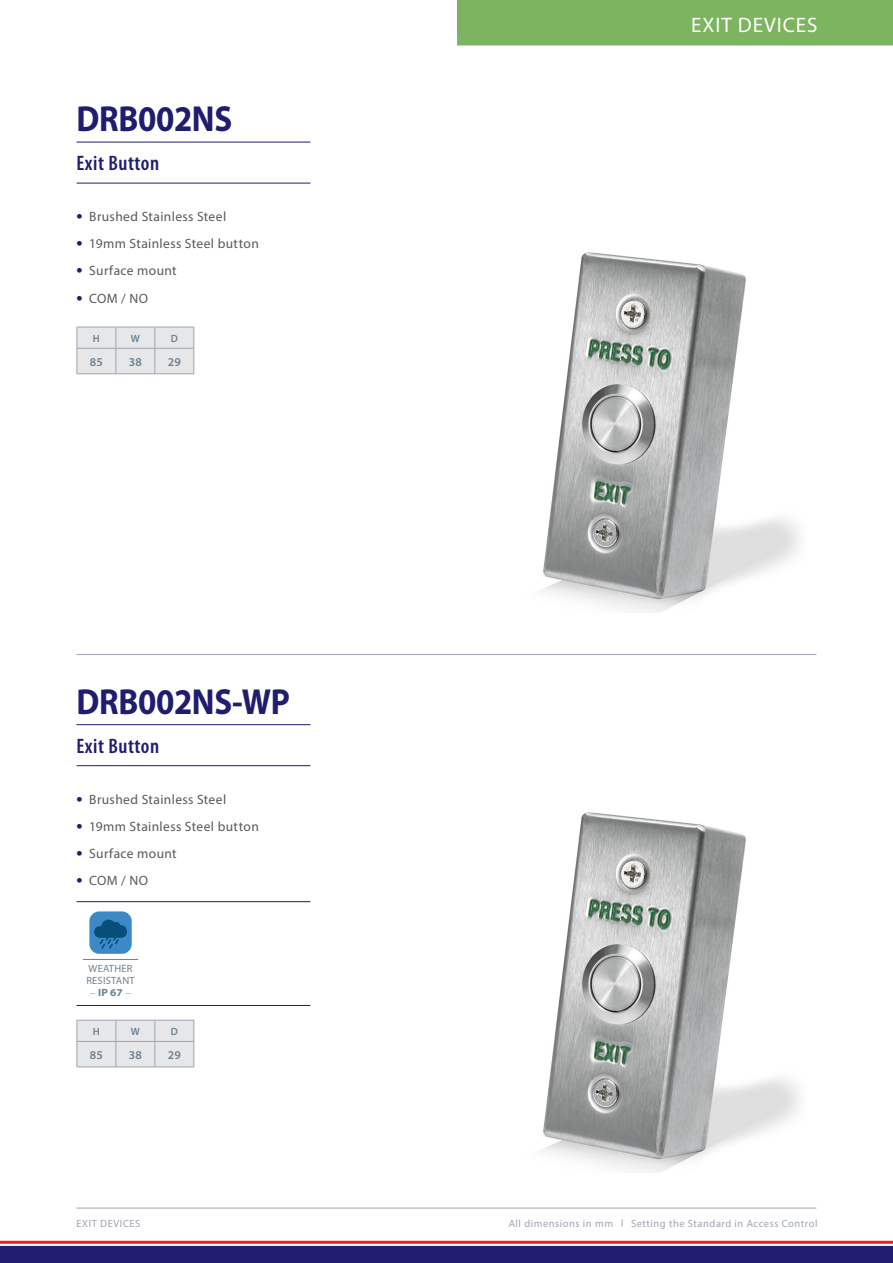
<style>
.page{position:relative;width:893px;height:1263px;background:#fff}
.page>*{position:absolute;margin:0;border:0;box-sizing:border-box;transform-origin:0 0}
.t1{font:700 36.3px "Myriad Pro";letter-spacing:-.01em;color:#201c70;scale:.91 1}
.t2{font:600 condensed 21px "Myriad Pro";letter-spacing:.025em;color:#201c70}
.t3{font:21px "Myriad Pro";letter-spacing:.045em;color:#fff}
.t4{font:13.5px "Myriad Pro";letter-spacing:.03em;color:#57585a}
.t5{font:600 12px "Myriad Pro";letter-spacing:.025em;color:#6c8191}
.t6{font:10.5px "Myriad Pro";letter-spacing:.05em;color:#9ea5b0}
.t7{font:10.5px/12px "Myriad Pro";letter-spacing:.02em;color:#6c8191;text-align:center}
.t8{font:600 10.5px "Myriad Pro";color:#6c8191}
.s1{font-weight:700;font-size:18px;color:#201c70}
.s2{font-weight:300}
.s3{font-weight:700;font-stretch:semi-expanded}
</style>
<div class="page">
<div style="left:457px;top:0;width:436px;height:46px;background:#7db45f"></div>
<hr style="left:77px;top:654px;width:739px;height:1px;background:#9ea5b0">
<img style="left:541px;top:252px;width:258px;height:360px">
<img style="left:541px;top:812px;width:258px;height:361px">
<hr style="left:77px;top:142px;width:233px;height:1px;background:#201c70">
<hr style="left:77px;top:183px;width:233px;height:1px;background:#201c70">
<svg style="left:77px;top:328px;width:117px;height:45px;background:#e2e3e6"></svg>
<hr style="left:77px;top:373px;width:39px;height:1px;background:#9ea5b0">
<hr style="left:116px;top:373px;width:39px;height:1px;background:#9ea5b0">
<hr style="left:155px;top:373px;width:39px;height:1px;background:#9ea5b0">
<hr style="left:77px;top:327px;width:39px;height:1px;background:#9ea5b0">
<hr style="left:116px;top:327px;width:39px;height:1px;background:#9ea5b0">
<hr style="left:155px;top:327px;width:39px;height:1px;background:#9ea5b0">
<hr style="left:77px;top:724px;width:233px;height:1px;background:#201c70">
<hr style="left:77px;top:765px;width:233px;height:1px;background:#201c70">
<hr style="left:77px;top:1005px;width:233px;height:1px;background:#201c70">
<hr style="left:77px;top:901px;width:233px;height:1px;background:#201c70">
<div style="left:89px;top:911px;width:43px;height:43px;background:#3d89c8;border-radius:10px"></div>
<svg style="left:94px;top:919px;width:33px;height:30px"></svg>
<hr style="left:83px;top:959px;width:55px;height:1px;background:#6c8191">
<svg style="left:77px;top:1021px;width:117px;height:45px;background:#e2e3e6"></svg>
<hr style="left:77px;top:1066px;width:39px;height:1px;background:#9ea5b0">
<hr style="left:116px;top:1066px;width:39px;height:1px;background:#9ea5b0">
<hr style="left:155px;top:1066px;width:39px;height:1px;background:#9ea5b0">
<hr style="left:77px;top:1020px;width:39px;height:1px;background:#9ea5b0">
<hr style="left:116px;top:1020px;width:39px;height:1px;background:#9ea5b0">
<hr style="left:155px;top:1020px;width:39px;height:1px;background:#9ea5b0">
<hr style="left:0;top:1241px;width:893px;height:3px;background:#ee1d23">
<div style="left:0;top:1246px;width:893px;height:17px;background:#201c70"></div>
<hr style="left:77px;top:1208px;width:739px;height:1px;background:#9ea5b0">
<h1 class="t1" style="left:77px;top:95px;width:173px">DRB002NS</h1>
<h2 class="t2" style="left:77px;top:151px;width:84px">Exit Button</h2>
<p class="t4" style="left:77px;top:208px;width:151px"><span class="s1">•</span> Brushed Stainless Steel</p>
<p class="t4" style="left:77px;top:235px;width:184px"><span class="s1">•</span> 19mm Stainless Steel button</p>
<p class="t4" style="left:77px;top:263px;width:102px"><span class="s1">•</span> Surface mount</p>
<p class="t4" style="left:77px;top:290px;width:73px"><span class="s1">•</span> COM / NO</p>
<p class="t8" style="left:93px;top:331px;width:9px">H</p>
<p class="t8" style="left:131px;top:331px;width:11px">W</p>
<p class="t8" style="left:171px;top:331px;width:9px">D</p>
<p class="t5" style="left:90px;top:354px;width:15px">85</p>
<p class="t5" style="left:129px;top:354px;width:15px">38</p>
<p class="t5" style="left:168px;top:354px;width:15px">29</p>
<h1 class="t1" style="left:77px;top:678px;width:236px">DRB002NS-WP</h1>
<h2 class="t2" style="left:77px;top:734px;width:84px">Exit Button</h2>
<p class="t4" style="left:77px;top:791px;width:151px"><span class="s1">•</span> Brushed Stainless Steel</p>
<p class="t4" style="left:77px;top:818px;width:184px"><span class="s1">•</span> 19mm Stainless Steel button</p>
<p class="t4" style="left:77px;top:845px;width:102px"><span class="s1">•</span> Surface mount</p>
<p class="t4" style="left:77px;top:872px;width:73px"><span class="s1">•</span> COM / NO</p>
<p class="t7" style="left:86px;top:963px;width:50px">WEATHER<br>RESISTANT <span class="s2">−</span> <span class="s3">IP 67</span> <span class="s2">−</span></p>
<p class="t8" style="left:93px;top:1024px;width:9px">H</p>
<p class="t8" style="left:131px;top:1024px;width:11px">W</p>
<p class="t8" style="left:171px;top:1024px;width:9px">D</p>
<p class="t5" style="left:90px;top:1047px;width:15px">85</p>
<p class="t5" style="left:129px;top:1047px;width:15px">38</p>
<p class="t5" style="left:168px;top:1047px;width:15px">29</p>
<h2 class="t3" style="left:691px;top:12px;width:128px">EXIT DEVICES</h2>
<p class="t6" style="left:77px;top:1217px;width:65px">EXIT DEVICES</p>
<p class="t6" style="left:509px;top:1217px;width:106px">All dimensions in mm</p>
<p class="t6" style="left:631px;top:1217px;width:188px">Setting the Standard in Access Control</p>
</div>
